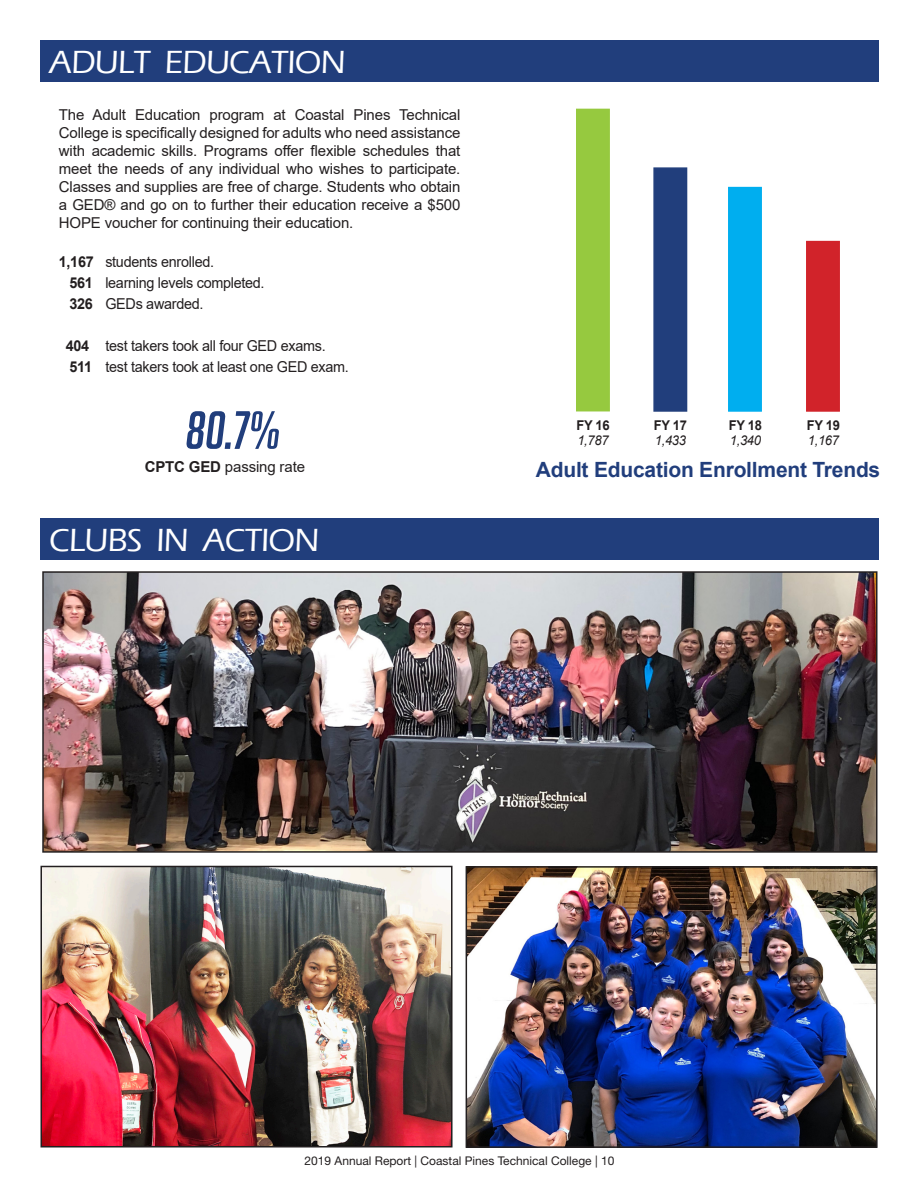
<style>
.page{position:relative;width:918px;height:1188px;background:#fff}
.page>*{position:absolute;margin:0;border:0;box-sizing:border-box;transform-origin:0 0}
.Paragraph_Copy{font:52.5px "Big Noodle Titling";color:#213e7c}
.t1{font:500 33px "Eras ITC";letter-spacing:-.025em;color:#fff}
.Paragraph_Copy-2{font:700 21px "Arial";letter-spacing:-.01em;color:#213e7c}
.Paragraph_Copy-3{font:15px/18px "Arial";letter-spacing:-.02em;color:#231f20;text-align:justify}
.Paragraph_Copy-4{font:15px "Arial";letter-spacing:-.02em;color:#231f20;scale:.96 1}
.Paragraph_Copy-5{font:italic 13.5px "Arial";letter-spacing:-.02em;color:#231f20;scale:.96 1}
.Paragraph_Copy-6{font:700 13.5px "Arial";letter-spacing:-.02em;color:#231f20;scale:.96 1}
.t2{font:12px "Helvetica Neue LT Std";color:#231f20}
.s1{font-weight:700}
</style>
<div class="page">
<div style="left:40px;top:40px;width:839px;height:42px;background:#213e7c"></div>
<img style="left:469px;top:869px;width:406px;height:276px">
<div style="left:466px;top:866px;width:412px;height:282px;border:2px solid #231f20"></div>
<img style="left:45px;top:574px;width:830px;height:276px">
<div style="left:42px;top:571px;width:836px;height:282px;border:2px solid #231f20"></div>
<div style="left:576px;top:109px;width:34px;height:302px;background:#96c93f;border:2px solid #96c93f"></div>
<div style="left:653px;top:167px;width:34px;height:245px;background:#213e7c;border:2px solid #213e7c"></div>
<div style="left:728px;top:187px;width:34px;height:225px;background:#00aeef;border:2px solid #00aeef"></div>
<div style="left:806px;top:241px;width:34px;height:171px;background:#d1232a"></div>
<div style="left:40px;top:518px;width:839px;height:42px;background:#213e7c"></div>
<img style="left:43px;top:869px;width:407px;height:276px">
<div style="left:40px;top:866px;width:413px;height:282px;border:2px solid #231f20"></div>
<p class="t1" style="left:49px;top:44px;width:298px">ADULT EDUCATION</p>
<p class="Paragraph_Copy-3" style="left:59px;top:105px;width:403px">The Adult Education program at Coastal Pines Technical College is specifically designed for adults who need assistance with academic skills. Programs offer flexible schedules that meet the needs of any individual who wishes to participate.<br>Classes and supplies are free of charge. Students who obtain a GED® and go on to further their education receive a $500<br>HOPE voucher for continuing their education.</p>
<p class="Paragraph_Copy-4" style="left:59px;top:251px;width:163px"><span class="s1">1,167</span> students enrolled.</p>
<p class="Paragraph_Copy-4" style="left:69px;top:272px;width:205px"><span class="s1">561</span> learning levels completed.</p>
<p class="Paragraph_Copy-4" style="left:69px;top:293px;width:141px"><span class="s1">326</span> GEDs awarded.</p>
<p class="Paragraph_Copy-4" style="left:66px;top:335px;width:272px"><span class="s1">404</span> test takers took all four GED exams.</p>
<p class="Paragraph_Copy-4" style="left:69px;top:356px;width:293px"><span class="s1">511</span> test takers took at least one GED exam.</p>
<p class="Paragraph_Copy" style="left:184px;top:402px;width:104px">80.7%</p>
<p class="Paragraph_Copy-3" style="left:145px;top:458px;width:162px"><span class="s1">CPTC GED</span> passing rate</p>
<p class="t1" style="left:49px;top:522px;width:272px">CLUBS IN ACTION</p>
<p class="Paragraph_Copy-6" style="left:576px;top:416px;width:36px">FY 16</p>
<p class="Paragraph_Copy-5" style="left:577px;top:432px;width:34px">1,787</p>
<p class="Paragraph_Copy-6" style="left:654px;top:416px;width:36px">FY 17</p>
<p class="Paragraph_Copy-5" style="left:655px;top:432px;width:34px">1,433</p>
<p class="Paragraph_Copy-6" style="left:729px;top:416px;width:36px">FY 18</p>
<p class="Paragraph_Copy-5" style="left:730px;top:432px;width:34px">1,340</p>
<p class="Paragraph_Copy-6" style="left:807px;top:416px;width:36px">FY 19</p>
<p class="Paragraph_Copy-5" style="left:808px;top:432px;width:34px">1,167</p>
<p class="Paragraph_Copy-2" style="left:536px;top:455px;width:346px">Adult Education Enrollment Trends</p>
<p class="t2" style="left:305px;top:1154px;width:311px">2019 Annual Report | Coastal Pines Technical College | 10</p>
</div>
